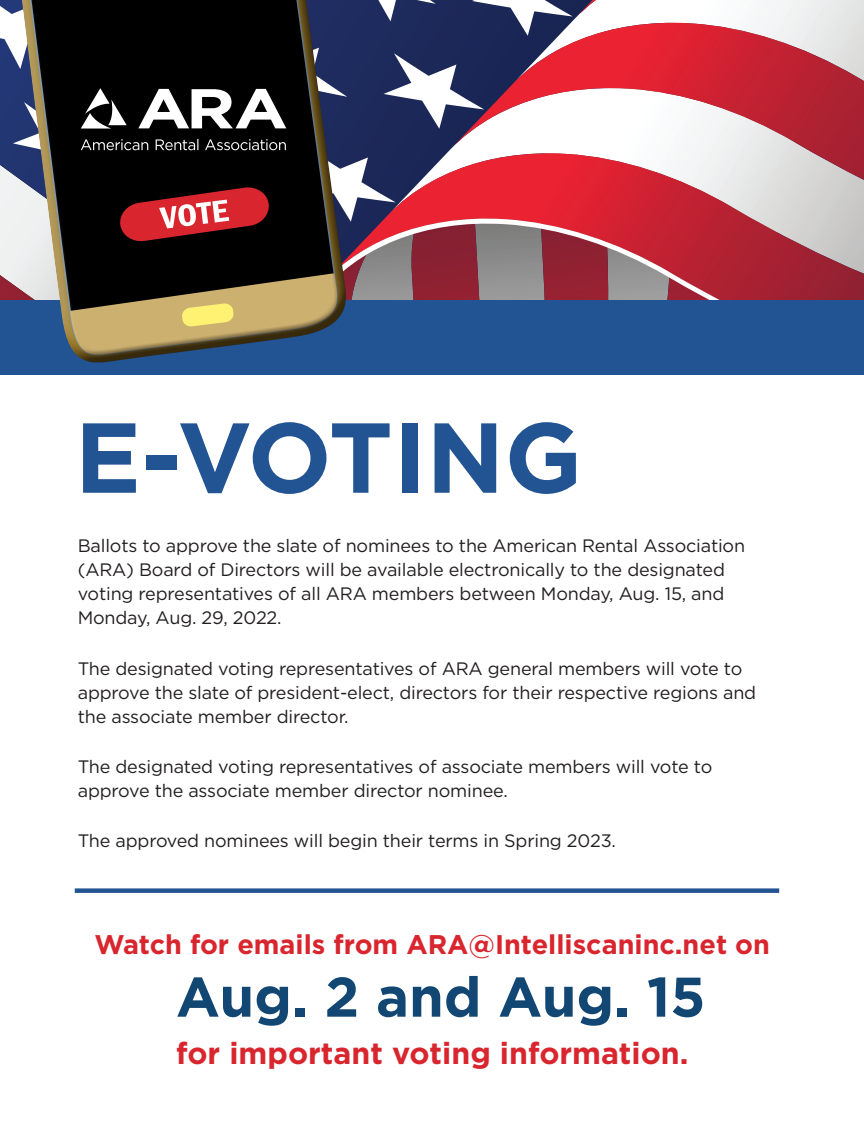
<style>
.page{position:relative;width:864px;height:1148px;background:#fff}
.page>*{position:absolute;margin:0;border:0;box-sizing:border-box;transform-origin:0 0}
.t1{font:700 99.15px "Gotham";color:#225393}
.t2{font:700 55.8px "Gotham";color:#124773}
.t3{font:700 30.45px "Gotham";color:#d9262e}
.t4{font:700 27px "Gotham";color:#d9262e}
.t5{font:18px/24px "Gotham";letter-spacing:-.01em;color:#231f20}
</style>
<div class="page">
<div style="left:75px;top:888px;width:704px;height:5px;background:#225393"></div>
<div style="left:0;top:300px;width:864px;height:74px;background:#225393"></div>
<svg style="left:0;top:0;width:864px;height:356px"></svg>
<p class="t1" style="left:75px;top:392px;width:509px">E-VOTING</p>
<p class="t5" style="left:78px;top:533px;width:669px">Ballots to approve the slate of nominees to the American Rental Association (ARA) Board of Directors will be available electronically to the designated voting representatives of all ARA members between Monday, Aug. 15, and Monday, Aug. 29, 2022.</p>
<p class="t5" style="left:78px;top:656px;width:680px">The designated voting representatives of ARA general members will vote to approve the slate of president-elect, directors for their respective regions and the associate member director.</p>
<p class="t5" style="left:78px;top:754px;width:636px">The designated voting representatives of associate members will vote to approve the associate member director nominee.</p>
<p class="t5" style="left:78px;top:828px;width:540px">The approved nominees will begin their terms in Spring 2023.</p>
<p class="t4" style="left:95px;top:926px;width:677px">Watch for emails from ARA@Intelliscaninc.net on</p>
<p class="t2" style="left:176px;top:960px;width:531px">Aug. 2 and Aug. 15</p>
<p class="t3" style="left:176px;top:1033px;width:514px">for important voting information.</p>
</div>
